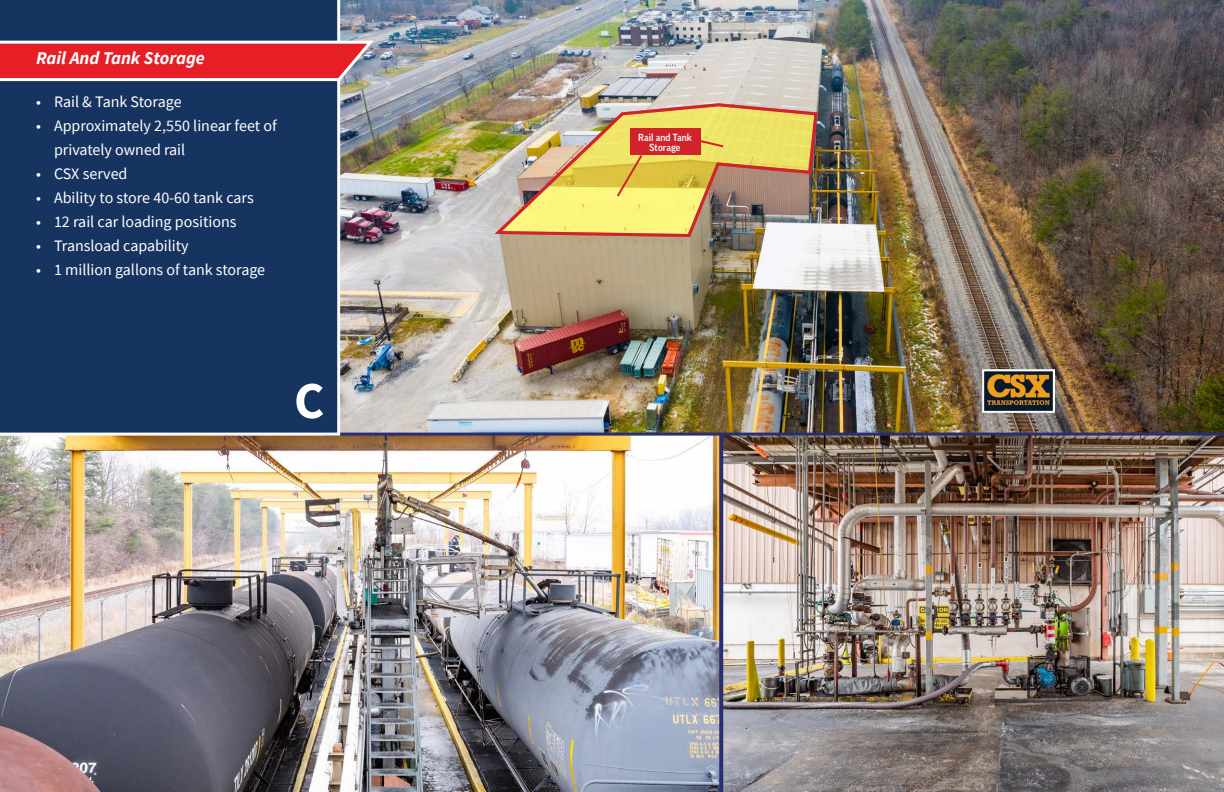
<style>
.page{position:relative;width:1224px;height:792px;background:#fff}
.page>*{position:absolute;margin:0;border:0;box-sizing:border-box;transform-origin:0 0}
.t1{font:700 52px "Source Sans Pro";color:#fff}
.t2{font:italic 700 18px "Source Sans Pro";color:#fff}
.t3{font:16px/24px "Source Sans Pro";color:#fff}
.t4{font:500 10px "Good Pro";color:#fff}
</style>
<div class="page">
<img style="left:722px;top:436px;width:502px;height:356px">
<img style="left:0;top:436px;width:722px;height:356px">
<img style="left:340px;top:0;width:884px;height:436px">
<div style="left:0;top:0;width:340px;height:436px;background:#173460"></div>
<svg style="left:0;top:39px;width:377px;height:44px;background:#d5464f"></svg>
<img style="left:491px;top:102px;width:328px;height:137px">
<svg style="left:615px;top:153px;width:29px;height:46px"></svg>
<svg style="left:701px;top:138px;width:25px;height:11px"></svg>
<div style="left:630px;top:129px;width:71px;height:26px;background:#d1232a"></div>
<img style="left:983px;top:370px;width:71px;height:42px">
<p class="t2" style="left:36px;top:46px;width:170px">Rail And Tank Storage</p>
<p class="t3" style="left:36px;top:90px;width:147px">• Rail &amp; Tank Storage</p>
<p class="t3" style="left:54px;top:114px;width:224px;text-indent:-18px">• Approximately 2,550 linear feet of privately owned rail</p>
<p class="t3" style="left:36px;top:162px;width:93px">• CSX served</p>
<p class="t3" style="left:36px;top:186px;width:219px">• Ability to store 40-60 tank cars</p>
<p class="t3" style="left:36px;top:210px;width:202px">• 12 rail car loading positions</p>
<p class="t3" style="left:36px;top:234px;width:154px">• Transload capability</p>
<p class="t3" style="left:36px;top:258px;width:231px">• 1 million gallons of tank storage</p>
<p class="t1" style="left:294px;top:366px;width:32px">C</p>
<p class="t4" style="left:638px;top:132px;width:55px">Rail and Tank</p>
<p class="t4" style="left:650px;top:142px;width:32px">Storage</p>
</div>
